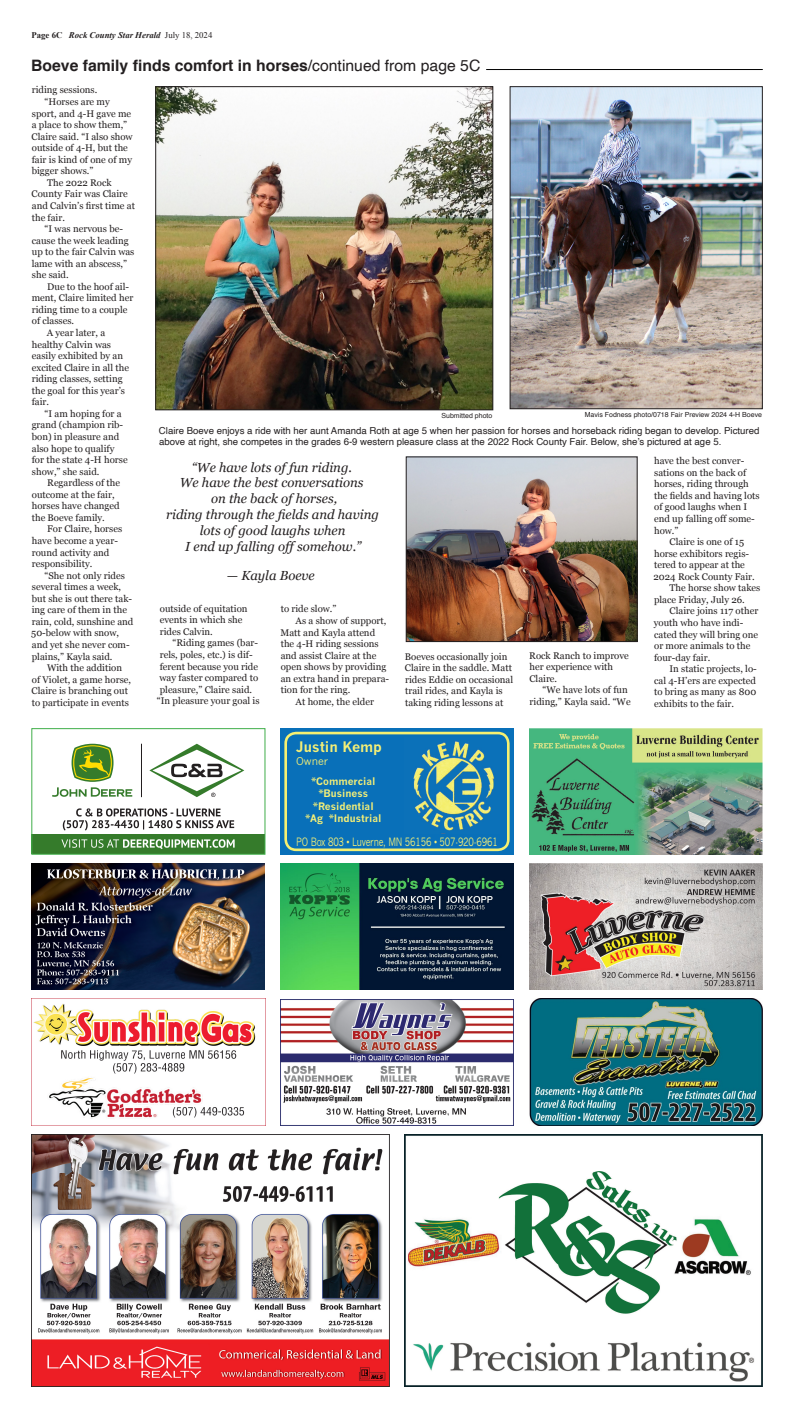
<style>
.page{position:relative;width:794px;height:1418px;background:#fff}
.page>*{position:absolute;margin:0;border:0;box-sizing:border-box;transform-origin:0 0}
.t1{font:700 15.75px "Helvetica";color:#231f20}
.t2{font:700 14.26px "News Gothic";color:#f6f076}
.t3{font:italic 13.12px/15.8px "Georgia";color:#231f20;text-align:center}
.t4{font:11.38px "News Gothic";letter-spacing:-.02em;color:#f6f076;scale:.77 1}
.t5{font:10.67px "News Gothic";color:#f6f076}
.t6{font:700 10.15px/12.2px "News Gothic";color:#f6f076;text-align:center}
.t7{font:9.62px/11.5px "Georgia";color:#231f20}
.ydp2e6f4522msonormal{font:9.62px/11.5px "Helvetica";color:#231f20}
.t8{font:italic 700 8.75px "Times New Roman";color:#231f20}
.Body{font:7px "Helvetica";color:#231f20}
.s1{font-style:normal}
.s2{font-weight:400;font-style:normal}
.s3{font-weight:400}
</style>
<div class="page">
<img style="left:31px;top:1134px;width:358px;height:252px">
<img style="left:405px;top:1134px;width:357px;height:252px">
<img style="left:33px;top:1004px;width:223px;height:115px">
<img style="left:529px;top:999px;width:233px;height:126px">
<img style="left:280px;top:999px;width:233px;height:126px">
<img style="left:32px;top:863px;width:233px;height:126px">
<img style="left:280px;top:863px;width:233px;height:126px">
<img style="left:529px;top:863px;width:233px;height:126px">
<hr style="left:141px;top:743px;width:1px;height:54px;background:#231f20">
<svg style="left:52px;top:743px;width:80px;height:54px"></svg>
<svg style="left:149px;top:743px;width:95px;height:54px"></svg>
<svg style="left:63px;top:808px;width:171px;height:22px"></svg>
<div style="left:32px;top:834px;width:233px;height:20px;background:#357b2b"></div>
<svg style="left:61px;top:839px;width:174px;height:10px"></svg>
<div style="left:32px;top:728px;width:233px;height:126px;border:1px solid #40ae49"></div>
<img style="left:529px;top:728px;width:233px;height:126px">
<div style="left:280px;top:728px;width:233px;height:126px;background:linear-gradient(to right,#0970b9,#0970b9)"></div>
<svg style="left:284px;top:731px;width:225px;height:120px;background:#2981af"></svg>
<img style="left:512px;top:88px;width:248px;height:319px">
<div style="left:510px;top:86px;width:252px;height:323px;border:1px solid #231f20"></div>
<img style="left:408px;top:459px;width:227px;height:181px">
<div style="left:406px;top:457px;width:231px;height:185px;border:1px solid #231f20"></div>
<img style="left:157px;top:88px;width:334px;height:320px">
<div style="left:155px;top:86px;width:338px;height:324px;border:1px solid #231f20"></div>
<hr style="left:486px;top:69px;width:276px;height:1px;background:#000">
<p class="t8" style="left:32px;top:29px;width:182px"><span class="s1">Page 6C</span> Rock County Star Herald <span class="s2">July 18, 2024</span></p>
<p class="t1" style="left:31px;top:51px;width:451px">Boeve family finds comfort in horses<span class="s3">/continued from page 5C</span></p>
<p class="t7" style="left:32px;top:84px;width:67px">riding sessions.</p>
<p class="t7" style="left:32px;top:95px;width:103px;text-indent:13px">“Horses are my sport, and 4-H gave me a place to show them,”<br>Claire said. “I also show outside of 4-H, but the fair is kind of one of my bigger shows.”</p>
<p class="t7" style="left:32px;top:176px;width:105px;text-indent:16px">The 2022 Rock<br>County Fair was Claire and Calvin’s first time at the fair.</p>
<p class="t7" style="left:32px;top:222px;width:104px;text-indent:13px">“I was nervous be&shy;cause the week leading up to the fair Calvin was lame with an abscess,” she said.</p>
<p class="t7" style="left:32px;top:280px;width:103px;text-indent:15px">Due to the hoof ail&shy;ment, Claire limited her riding time to a couple of classes.</p>
<p class="t7" style="left:32px;top:326px;width:99px;text-indent:15px">A year later, a healthy Calvin was easily exhibited by an excited Claire in all the riding classes, setting the goal for this year’s fair.</p>
<p class="t7" style="left:32px;top:407px;width:97px;text-indent:13px">“I am hoping for a grand (champion rib&shy;bon) in pleasure and also hope to qualify for the state 4-H horse show,” she said.</p>
<p class="t7" style="left:32px;top:477px;width:90px;text-indent:15px">Regardless of the outcome at the fair, horses have changed the Boeve family.</p>
<p class="t7" style="left:32px;top:523px;width:92px;text-indent:15px">For Claire, horses have become a year&shy;round activity and responsibility.</p>
<p class="t7" style="left:31px;top:569px;width:104px;text-indent:13px">“She not only rides several times a week, but she is out there tak&shy;ing care of them in the rain, cold, sunshine and<br>50-below with snow, and yet she never com&shy;plains,” Kayla said.</p>
<p class="t7" style="left:32px;top:661px;width:101px;text-indent:15px">With the addition of Violet, a game horse,<br>Claire is branching out to participate in events</p>
<p class="Body" style="left:441px;top:410px;width:52px">Submitted photo</p>
<p class="Body" style="left:585px;top:409px;width:179px">Mavis Fodness photo/0718 Fair Preview 2024 4-H Boeve</p>
<p class="ydp2e6f4522msonormal" style="left:159px;top:425px;width:602px">Claire Boeve enjoys a ride with her aunt Amanda Roth at age 5 when her passion for horses and horseback riding began to develop. Pictured above at right, she competes in the grades 6-9 western pleasure class at the 2022 Rock County Fair. Below, she’s pictured at age 5.</p>
<p class="t3" style="left:192px;top:459px;width:162px">“We have lots of fun riding.</p>
<p class="t3" style="left:180px;top:474px;width:185px">We have the best conversations</p>
<p class="t3" style="left:211px;top:490px;width:128px">on the back of horses,</p>
<p class="t3" style="left:166px;top:506px;width:214px">riding through the fields and having lots of good laughs when</p>
<p class="t3" style="left:185px;top:537px;width:177px">I end up falling off somehow.”</p>
<p class="t3" style="left:227px;top:567px;width:89px">— Kayla Boeve</p>
<p class="t7" style="left:281px;top:603px;width:57px">to ride slow.”</p>
<p class="t7" style="left:280px;top:614px;width:110px;text-indent:15px">As a show of support,<br>Matt and Kayla attend the 4-H riding sessions and assist Claire at the open shows by providing an extra hand in prepara&shy;tion for the ring.</p>
<p class="t7" style="left:296px;top:695px;width:80px">At home, the elder</p>
<p class="t7" style="left:160px;top:602px;width:89px">outside of equitation events in which she rides Calvin.</p>
<p class="t7" style="left:173px;top:637px;width:87px">“Riding games (bar-</p>
<p class="t7" style="left:160px;top:648px;width:94px">rels, poles, etc.) is dif-</p>
<p class="t7" style="left:160px;top:660px;width:100px">ferent because you ride</p>
<p class="t7" style="left:160px;top:671px;width:100px">way faster compared to</p>
<p class="t7" style="left:160px;top:683px;width:94px">pleasure,” Claire said.</p>
<p class="t7" style="left:157px;top:694px;width:104px">“In pleasure your goal is</p>
<p class="t7" style="left:405px;top:650px;width:110px">Boeves occasionally join<br>Claire in the saddle. Matt rides Eddie on occasional trail rides, and Kayla is taking riding lessons at</p>
<p class="t7" style="left:529px;top:649px;width:101px">Rock Ranch to improve her experience with<br>Claire.</p>
<p class="t7" style="left:529px;top:684px;width:103px;text-indent:13px">“We have lots of fun riding,” Kayla said. “We</p>
<p class="t2" style="left:296px;top:738px;width:87px">Justin Kemp</p>
<p class="t5" style="left:296px;top:754px;width:33px">Owner</p>
<p class="t6" style="left:305px;top:775px;width:78px">*Commercial *Business *Residential *Ag *Industrial</p>
<p class="t4" style="left:296px;top:835px;width:263px">PO Box 803 • Luverne, MN 56156 • 507-920-6961</p>
<p class="t7" style="left:654px;top:455px;width:107px">have the best conver&shy;sations on the back of horses, riding through the fields and having lots of good laughs when I end up falling off some&shy;how.”</p>
<p class="t7" style="left:653px;top:535px;width:103px;text-indent:16px">Claire is one of 15 horse exhibitors regis&shy;tered to appear at the<br>2024 Rock County Fair.</p>
<p class="t7" style="left:654px;top:582px;width:108px;text-indent:15px">The horse show takes place Friday, July 26.</p>
<p class="t7" style="left:654px;top:605px;width:106px;text-indent:16px">Claire joins 117 other youth who have indi&shy;cated they will bring one or more animals to the four-day fair.</p>
<p class="t7" style="left:654px;top:662px;width:104px;text-align:justify;text-indent:15px">In static projects, lo&shy;cal 4-H’ers are expected to bring as many as 800 exhibits to the fair.</p>
</div>
